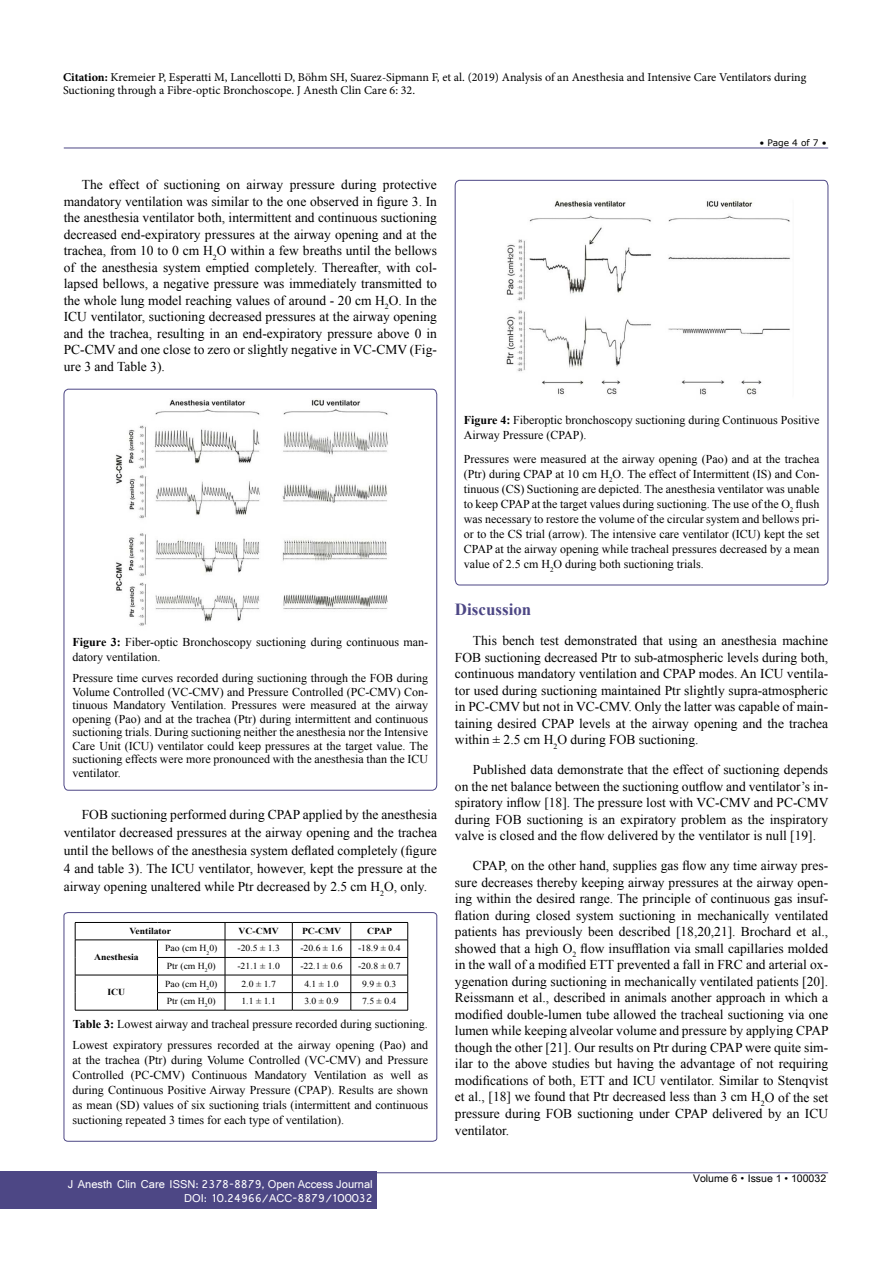
<style>
.page{position:relative;width:893px;height:1263px;background:#fff}
.page>*{position:absolute;margin:0;border:0;box-sizing:border-box;transform-origin:0 0}
.t1{font:700 16.95px "Times New Roman";color:#4d4785}
.t2{font:13.5px/16.5px "Times New Roman";color:#000;text-align:justify}
.t3{font:12px/15px "Times New Roman";color:#000}
.t4{font:12px/13.5px "Minion Pro";letter-spacing:-.005em;color:#000}
.t5{font:12px/14.2px "Shruti";color:#fff;text-align:right}
.t6{font:10.5px "Arial Unicode MS";color:#000}
.t7{font:9.15px "Times New Roman";color:#000;scale:1.06 1}
.t8{font:700 9.15px "Times New Roman";color:#000;scale:1.06 1}
.t9{font:9px "MS Reference Sans Serif";color:#000}
.s1{font-weight:700}
.s2{font-family:"Batang"}
</style>
<div class="page">
<hr style="left:64px;top:148px;width:764px;height:1px;background:#4d4785">
<hr style="left:64px;top:1172px;width:764px;height:1px;background:#4d4785">
<div style="left:0;top:1171px;width:376px;height:38px;background:#4d4785"></div>
<svg style="left:64px;top:389px;width:373px;height:402px"></svg>
<img style="left:109px;top:398px;width:283px;height:233px">
<svg style="left:64px;top:912px;width:373px;height:230px"></svg>
<hr style="left:75px;top:922px;width:83px;height:1px;background:#000">
<hr style="left:158px;top:922px;width:67px;height:1px;background:#000">
<hr style="left:225px;top:922px;width:67px;height:1px;background:#000">
<hr style="left:292px;top:922px;width:59px;height:1px;background:#000">
<hr style="left:351px;top:922px;width:57px;height:1px;background:#000">
<hr style="left:75px;top:940px;width:83px;height:1px;background:#000">
<hr style="left:158px;top:940px;width:67px;height:1px;background:#000">
<hr style="left:225px;top:940px;width:67px;height:1px;background:#000">
<hr style="left:292px;top:940px;width:59px;height:1px;background:#000">
<hr style="left:351px;top:940px;width:57px;height:1px;background:#000">
<hr style="left:157px;top:957px;width:68px;height:1px;background:#000">
<hr style="left:225px;top:957px;width:67px;height:1px;background:#000">
<hr style="left:292px;top:957px;width:59px;height:1px;background:#000">
<hr style="left:351px;top:957px;width:57px;height:1px;background:#000">
<hr style="left:75px;top:975px;width:83px;height:1px;background:#000">
<hr style="left:158px;top:975px;width:67px;height:1px;background:#000">
<hr style="left:225px;top:975px;width:67px;height:1px;background:#000">
<hr style="left:292px;top:975px;width:59px;height:1px;background:#000">
<hr style="left:351px;top:975px;width:57px;height:1px;background:#000">
<svg style="left:75px;top:923px;width:1px;height:87px"></svg>
<hr style="left:157px;top:992px;width:68px;height:1px;background:#000">
<svg style="left:157px;top:941px;width:1px;height:69px"></svg>
<hr style="left:225px;top:992px;width:67px;height:1px;background:#000">
<svg style="left:225px;top:923px;width:1px;height:87px"></svg>
<hr style="left:292px;top:992px;width:59px;height:1px;background:#000">
<svg style="left:292px;top:923px;width:1px;height:87px"></svg>
<hr style="left:351px;top:992px;width:57px;height:1px;background:#000">
<svg style="left:351px;top:923px;width:1px;height:87px"></svg>
<svg style="left:407px;top:923px;width:1px;height:87px"></svg>
<hr style="left:75px;top:1010px;width:83px;height:1px;background:#000">
<hr style="left:158px;top:1010px;width:67px;height:1px;background:#000">
<hr style="left:225px;top:1010px;width:67px;height:1px;background:#000">
<hr style="left:292px;top:1010px;width:59px;height:1px;background:#000">
<hr style="left:351px;top:1010px;width:57px;height:1px;background:#000">
<svg style="left:455px;top:180px;width:373px;height:405px"></svg>
<img style="left:500px;top:192px;width:293px;height:213px">
<p class="t4" style="left:63px;top:70px;width:745px"><span class="s1">Citation:</span> Kremeier P, Esperatti M, Lancellotti D, Böhm SH, Suarez-Sipmann F, et al. (2019) Analysis of an Anesthesia and Intensive Care Ventilators during<br>Suctioning through a Fibre-optic Bronchoscope. J Anesth Clin Care 6: 32.</p>
<p class="t2" style="left:64px;top:176px;width:375px;text-indent:18px">The effect of suctioning on airway pressure during protective mandatory ventilation was similar to the one observed in figure 3. In the anesthesia ventilator both, intermittent and continuous suctioning decreased end-expiratory pressures at the airway opening and at the trachea, from 10 to 0 cm H<sub>2</sub>O within a few breaths until the bellows of the anesthesia system emptied completely. Thereafter, with col&shy;lapsed bellows, a negative pressure was immediately transmitted to the whole lung model reaching values of around - 20 cm H<sub>2</sub>O. In the ICU ventilator, suctioning decreased pressures at the airway opening and the trachea, resulting in an end-expiratory pressure above 0 in PC-CMV and one close to zero or slightly negative in VC-CMV (Fig&shy;ure 3 and Table 3).</p>
<p class="t3" style="left:73px;top:634px;width:357px"><span class="s1">Figure 3:</span> Fiber-optic Bronchoscopy suctioning during continuous man&shy;datory ventilation.</p>
<p class="t3" style="left:73px;top:671px;width:357px;line-height:13.5px;text-align:justify">Pressure time curves recorded during suctioning through the FOB during Volume Controlled (VC-CMV) and Pressure Controlled (PC-CMV) Con&shy;tinuous Mandatory Ventilation. Pressures were measured at the airway opening (Pao) and at the trachea (Ptr) during intermittent and continuous suctioning trials. During suctioning neither the anesthesia nor the Intensive Care Unit (ICU) ventilator could keep pressures at the target value. The suctioning effects were more pronounced with the anesthesia than the ICU ventilator.</p>
<p class="t2" style="left:64px;top:806px;width:375px;line-height:18px;text-indent:18px">FOB suctioning performed during CPAP applied by the anesthesia ventilator decreased pressures at the airway opening and the trachea until the bellows of the anesthesia system deflated completely (figure 4 and table 3). The ICU ventilator, however, kept the pressure at the airway opening unaltered while Ptr decreased by 2.5 cm H<sub>2</sub>O, only.</p>
<p class="t8" style="left:129px;top:924px;width:41px">Ventilator</p>
<p class="t8" style="left:239px;top:924px;width:40px">VC-CMV</p>
<p class="t8" style="left:302px;top:924px;width:39px">PC-CMV</p>
<p class="t8" style="left:367px;top:924px;width:25px">CPAP</p>
<p class="t8" style="left:94px;top:951px;width:44px">Anesthesia</p>
<p class="t7" style="left:165px;top:942px;width:51px">Pao (cm H<sub>2</sub>0)</p>
<p class="t7" style="left:237px;top:942px;width:42px">-20.5 ± 1.3</p>
<p class="t7" style="left:300px;top:942px;width:42px">-20.6 ± 1.6</p>
<p class="t7" style="left:358px;top:942px;width:42px">-18.9 ± 0.4</p>
<p class="t7" style="left:167px;top:960px;width:48px">Ptr (cm H<sub>2</sub>0)</p>
<p class="t7" style="left:237px;top:960px;width:42px">-21.1 ± 1.0</p>
<p class="t7" style="left:300px;top:960px;width:42px">-22.1 ± 0.6</p>
<p class="t7" style="left:358px;top:960px;width:42px">-20.8 ± 0.7</p>
<p class="t7" style="left:165px;top:977px;width:51px">Pao (cm H<sub>2</sub>0)</p>
<p class="t7" style="left:241px;top:977px;width:34px">2.0 ± 1.7</p>
<p class="t7" style="left:304px;top:977px;width:34px">4.1 ± 1.0</p>
<p class="t7" style="left:362px;top:977px;width:34px">9.9 ± 0.3</p>
<p class="t7" style="left:167px;top:995px;width:48px">Ptr (cm H<sub>2</sub>0)</p>
<p class="t7" style="left:241px;top:995px;width:34px">1.1 ± 1.1</p>
<p class="t7" style="left:304px;top:995px;width:34px">3.0 ± 0.9</p>
<p class="t7" style="left:362px;top:995px;width:34px">7.5 ± 0.4</p>
<p class="t3" style="left:73px;top:1013px;width:357px;line-height:21px"><span class="s1">Table 3:</span> Lowest airway and tracheal pressure recorded during suctioning.<br>Lowest expiratory pressures recorded at the airway opening (Pao) and</p>
<p class="t3" style="left:73px;top:1052px;width:357px;text-align:justify">at the trachea (Ptr) during Volume Controlled (VC-CMV) and Pressure Controlled (PC-CMV) Continuous Mandatory Ventilation as well as during Continuous Positive Airway Pressure (CPAP). Results are shown as mean (SD) values of six suctioning trials (intermittent and continuous suctioning repeated 3 times for each type of ventilation).</p>
<p class="t8" style="left:107px;top:986px;width:18px">ICU</p>
<p class="t5" style="left:68px;top:1176px;width:307px">J Anesth Clin Care ISSN: 2378-8879, Open Access Journal<br>DOI: 10.24966/ACC-8879/100032</p>
<p class="t9" style="left:759px;top:137px;width:69px">• Page 4 of 7 •</p>
<p class="t3" style="left:464px;top:412px;width:357px"><span class="s1">Figure 4:</span> Fiberoptic bronchoscopy suctioning during Continuous Positive<br>Airway Pressure (CPAP).</p>
<p class="t3" style="left:464px;top:451px;width:357px;text-align:justify">Pressures were measured at the airway opening (Pao) and at the trachea (Ptr) during CPAP at 10 cm H<sub>2</sub>O. The effect of Intermittent (IS) and Con&shy;tinuous (CS) Suctioning are depicted. The anesthesia ventilator was unable to keep CPAP at the target values during suctioning. The use of the O<sub>2</sub> flush was necessary to restore the volume of the circular system and bellows pri&shy;or to the CS trial (arrow). The intensive care ventilator (ICU) kept the set CPAP at the airway opening while tracheal pressures decreased by a mean value of 2.5 cm H<sub>2</sub>O during both suctioning trials.</p>
<p class="t1" style="left:455px;top:598px;width:78px">Discussion</p>
<p class="t2" style="left:455px;top:632px;width:375px;text-indent:18px">This bench test demonstrated that using an anesthesia machine FOB suctioning decreased Ptr to sub-atmospheric levels during both, continuous mandatory ventilation and CPAP modes. An ICU ventila&shy;tor used during suctioning maintained Ptr slightly supra-atmospheric in PC-CMV but not in VC-CMV. Only the latter was capable of main&shy;taining desired CPAP levels at the airway opening and the trachea within ± 2.5 cm H<sub>2</sub>O during FOB suctioning.</p>
<p class="t2" style="left:455px;top:761px;width:375px;text-indent:18px">Published data demonstrate that the effect of suctioning depends on the net balance between the suctioning outflow and ventilator’s in&shy;spiratory inflow [18]. The pressure lost with VC-CMV and PC-CMV during FOB suctioning is an expiratory problem as the inspiratory valve is closed and the flow delivered by the ventilator is null [19].</p>
<p class="t2" style="left:455px;top:857px;width:375px;text-indent:18px">CPAP, on the other hand, supplies gas flow any time airway pres&shy;sure decreases thereby keeping airway pressures at the airway open&shy;ing within the desired range. The principle of continuous gas insuf&shy;flation during closed system suctioning in mechanically ventilated patients has previously been described [18,20,21]. Brochard et al., showed that a high O<sub>2</sub> flow insufflation via small capillaries molded in the wall of a modified ETT prevented a fall in FRC and arterial ox&shy;ygenation during suctioning in mechanically ventilated patients [20].<br>Reissmann et al., described in animals another approach in which a modified double-lumen tube allowed the tracheal suctioning via one lumen while keeping alveolar volume and pressure by applying CPAP though the other [21]. Our results on Ptr during CPAP were quite sim&shy;ilar to the above studies but having the advantage of not requiring modifications of both, ETT and ICU ventilator. Similar to Stenqvist et al., [18] we found that Ptr decreased less than 3 cm H<sub>2</sub>O of the set pressure during FOB suctioning under CPAP delivered by an ICU ventilator.</p>
<p class="t6" style="left:693px;top:1170px;width:135px">Volume 6 <span class="s2">•</span> Issue 1 • 100032</p>
</div>
